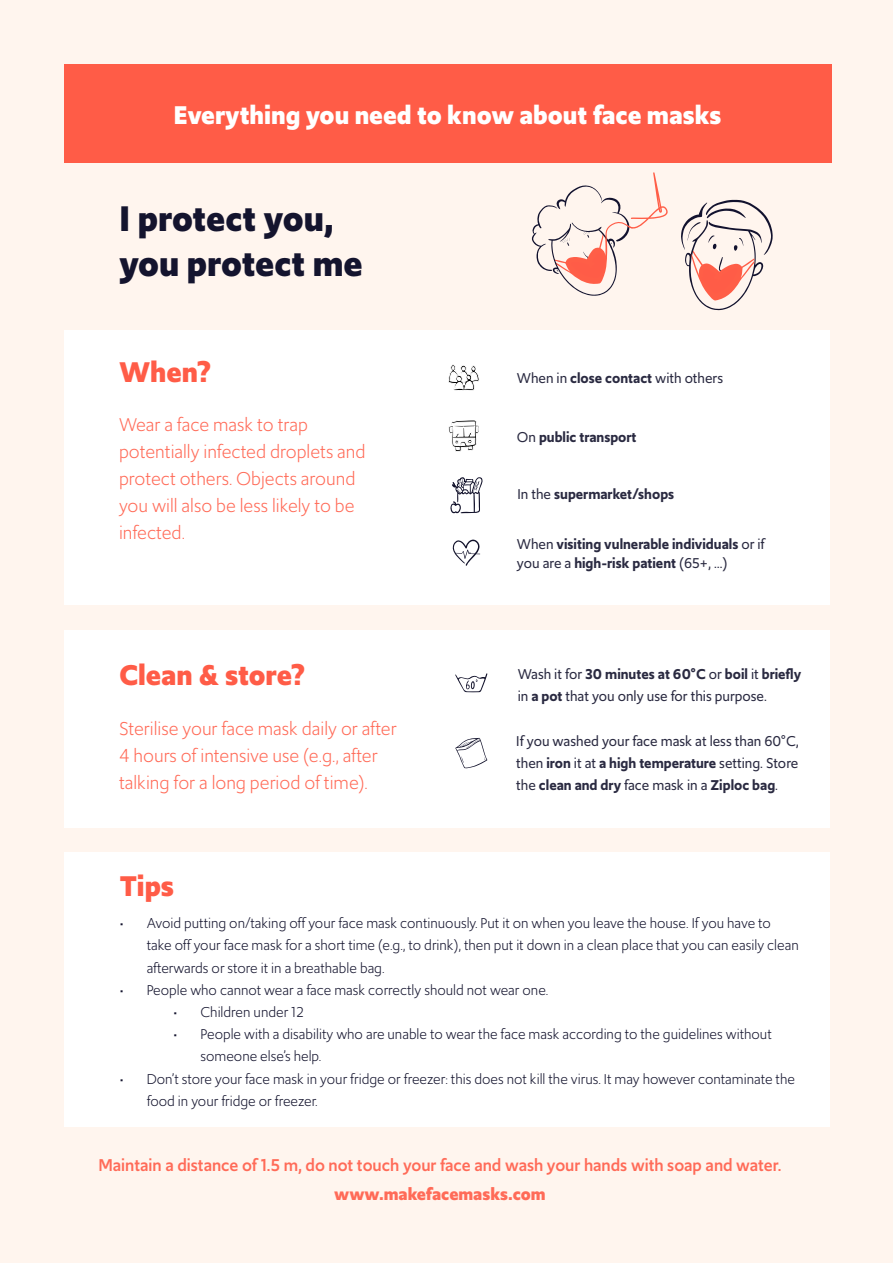
<style>
.page{position:relative;width:893px;height:1263px;background:#fff5ee}
.page>*{position:absolute;margin:0;border:0;box-sizing:border-box;transform-origin:0 0}
.t1{font:700 37.5px/45px "Upgrade";color:#14142e}
.t2{font:700 30px "Upgrade";color:#ff5c47}
.t3{font:700 27px "Upgrade";color:#fff}
.t4{font:19.5px/27px "Upgrade";color:#ff6b58}
.t5{font:500 18px "Upgrade";color:#ff6b58}
.t6{font:700 18px "Upgrade";color:#ff6b58}
.t7{font:15px/22.2px "Upgrade";color:#14142e}
.t8{font:15px/22.2px "Upgrade";color:#2a2a41;text-align:justify}
.t9{font:600 15px/19.5px "Upgrade";color:#2a2a41}
.s1{font-weight:600}
.s2{font-weight:400}
</style>
<div class="page">
<div style="left:64px;top:330px;width:765px;height:275px;background:#fff"></div>
<div style="left:64px;top:630px;width:765px;height:198px;background:#fff"></div>
<div style="left:64px;top:852px;width:765px;height:275px;background:#fff"></div>
<div style="left:64px;top:65px;width:767px;height:98px;background:#ff5c47"></div>
<svg style="left:448px;top:364px;width:31px;height:27px"></svg>
<svg style="left:450px;top:477px;width:33px;height:37px"></svg>
<svg style="left:448px;top:420px;width:31px;height:32px"></svg>
<svg style="left:452px;top:539px;width:28px;height:27px"></svg>
<svg style="left:681px;top:200px;width:92px;height:110px"></svg>
<svg style="left:532px;top:172px;width:136px;height:124px"></svg>
<svg style="left:455px;top:673px;width:32px;height:19px"></svg>
<svg style="left:455px;top:738px;width:32px;height:30px"></svg>
<h3 class="t3" style="left:174px;top:97px;width:549px">Everything you need to know about face masks</h3>
<h1 class="t1" style="left:119px;top:196px;width:245px">I protect you, you protect me</h1>
<h2 class="t2" style="left:119px;top:352px;width:94px">When?</h2>
<h3 class="t4" style="left:119px;top:411px;width:248px">Wear a face mask to trap potentially infected droplets and protect others. Objects around you will also be less likely to be infected.</h3>
<h2 class="t2" style="left:119px;top:655px;width:188px">Clean &amp; store?</h2>
<h3 class="t4" style="left:119px;top:714px;width:279px">Sterilise your face mask daily or after<br>4 hours of intensive use (e.g., after talking for a long period of time).</h3>
<p class="t8" style="left:517px;top:367px;width:208px">When in <span class="s1">close contact</span> with others</p>
<p class="t9" style="left:517px;top:427px;width:121px"><span class="s2">On</span> public transport</p>
<p class="t9" style="left:518px;top:484px;width:158px"><span class="s2">In the</span> supermarket/shops</p>
<p class="t9" style="left:517px;top:534px;width:249px"><span class="s2">When</span> visiting vulnerable individuals <span class="s2">or if you are a</span> high-risk patient <span class="s2">(65+, …)</span></p>
<p class="t8" style="left:518px;top:662px;width:285px">Wash it for <span class="s1">30 minutes at 60°C</span> or <span class="s1">boil</span> it <span class="s1">briefly </span>in <span class="s1">a pot</span> that you only use for this purpose.</p>
<p class="t8" style="left:516px;top:729px;width:284px">If you washed your face mask at less than 60°C, then <span class="s1">iron</span> it at <span class="s1">a high temperature</span> setting. Store the <span class="s1">clean and dry</span> face mask in a <span class="s1">Ziploc bag</span>.</p>
<h2 class="t2" style="left:120px;top:866px;width:56px">Tips</h2>
<p class="t7" style="left:147px;top:912px;width:654px;text-indent:-27px">• Avoid putting on/taking off your face mask continuously. Put it on when you leave the house. If you have to take off your face mask for a short time (e.g., to drink), then put it down in a clean place that you can easily clean afterwards or store it in a breathable bag.</p>
<p class="t7" style="left:120px;top:979px;width:430px">• People who cannot wear a face mask correctly should not wear one.</p>
<p class="t7" style="left:173px;top:1001px;width:132px">• Children under 12</p>
<p class="t7" style="left:200px;top:1023px;width:573px;text-indent:-27px">• People with a disability who are unable to wear the face mask according to the guidelines without someone else’s help.</p>
<p class="t7" style="left:147px;top:1067px;width:650px;text-indent:-27px">• Don’t store your face mask in your fridge or freezer: this does not kill the virus. It may however contaminate the food in your fridge or freezer.</p>
<p class="t5" style="left:99px;top:1153px;width:684px">Maintain a distance of 1.5 m, do not touch your face and wash your hands with soap and water.</p>
<p class="t6" style="left:334px;top:1182px;width:213px">www.makefacemasks.com</p>
</div>
